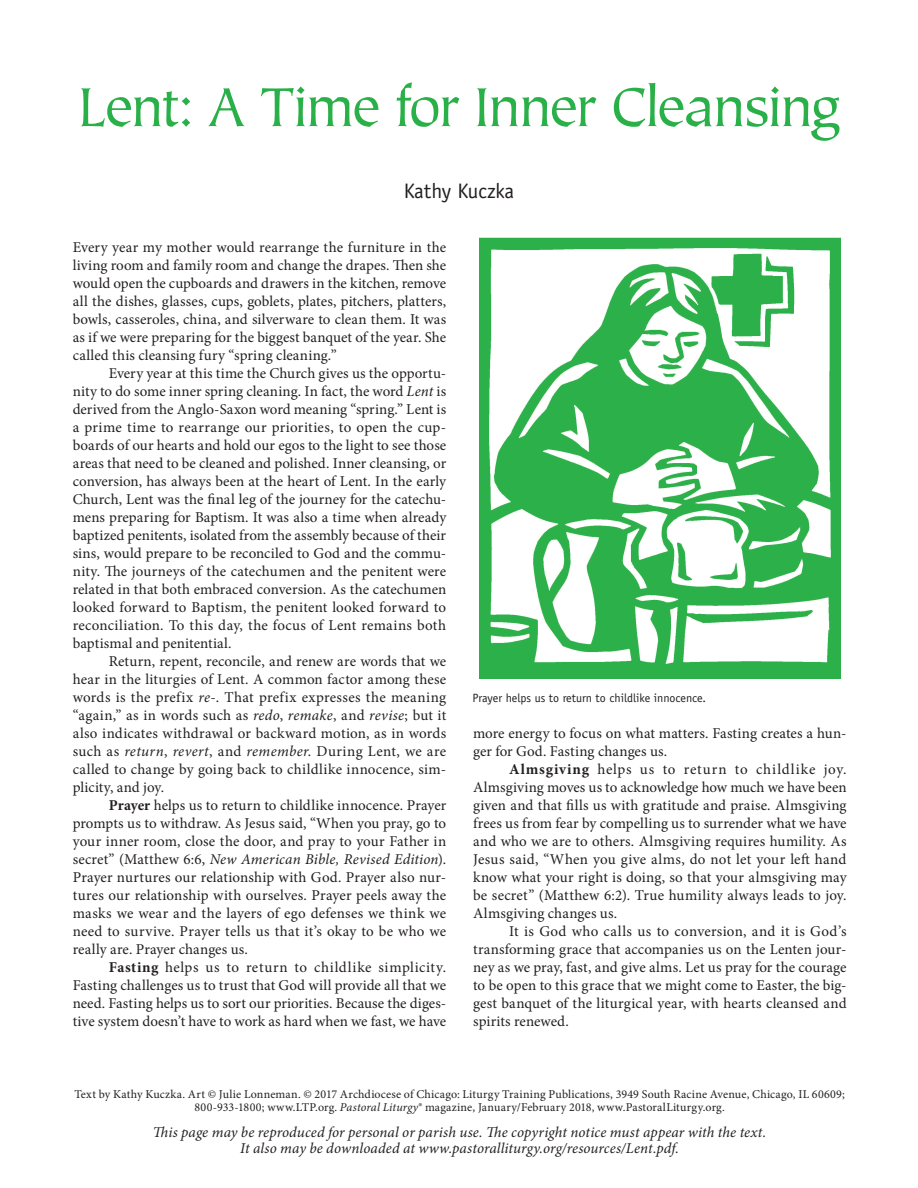
<style>
.page{position:relative;width:918px;height:1188px;background:#fff}
.page>*{position:absolute;margin:0;border:0;box-sizing:border-box;transform-origin:0 0}
.sect1__reproducible{font:61.5px "Tiepolo Std";letter-spacing:-.055em;color:#2ab049}
.author__reproducibl{font:21px "Officina Sans Std";letter-spacing:-.02em;color:#231f20}
.para__indented{font:15px/18px "Minion Pro";letter-spacing:.01em;color:#231f20;text-align:justify}
.para{font:15px/18px "Minion Pro";letter-spacing:.01em;color:#231f20;text-align:justify}
.reproducible_informa{font:italic 15px/16.5px "Minion Pro";letter-spacing:.005em;color:#231f20;text-align:center}
.copyright__reproduc{font:12px/13.5px "Minion Pro";letter-spacing:.015em;color:#231f20;text-align:center}
.caption{font:12px "Officina Sans Std";color:#231f20}
.s1{font-style:italic}
.s2{font-weight:700}
</style>
<div class="page">
<img style="left:479px;top:239px;width:361px;height:440px">
<div style="left:473px;top:236px;width:375px;height:451px;border:2px solid #fff"></div>
<p class="sect1__reproducible" style="left:77px;top:74px;width:765px">Lent: A Time for Inner Cleansing</p>
<p class="author__reproducibl" style="left:404px;top:179px;width:112px">Kathy Kuczka</p>
<p class="para" style="left:73px;top:238px;width:375px">Every year my mother would rearrange the furniture in the living room and family room and change the drapes. Then she would open the cupboards and drawers in the kitchen, remove all the dishes, glasses, cups, goblets, plates, pitchers, platters, bowls, casseroles, china, and silverware to clean them. It was as if we were preparing for the biggest banquet of the year. She called this cleansing fury “spring cleaning.”</p>
<p class="para__indented" style="left:73px;top:364px;width:375px;text-indent:36px">Every year at this time the Church gives us the opportu&shy;nity to do some inner spring cleaning. In fact, the word <span class="s1">Lent</span> is derived from the Anglo-Saxon word meaning “spring.” Lent is a prime time to rearrange our priorities, to open the cup&shy;boards of our hearts and hold our egos to the light to see those areas that need to be cleaned and polished. Inner cleansing, or conversion, has always been at the heart of Lent. In the early Church, Lent was the final leg of the journey for the catechu&shy;mens preparing for Baptism. It was also a time when already baptized penitents, isolated from the assembly because of their sins, would prepare to be reconciled to God and the commu&shy;nity. The journeys of the catechumen and the penitent were related in that both embraced conversion. As the catechumen looked forward to Baptism, the penitent looked forward to reconciliation. To this day, the focus of Lent remains both baptismal and penitential.</p>
<p class="para__indented" style="left:73px;top:652px;width:375px;text-indent:36px">Return, repent, reconcile, and renew are words that we hear in the liturgies of Lent. A common factor among these words is the prefix <span class="s1">re</span>-. That prefix expresses the meaning “again,” as in words such as <span class="s1">redo</span>, <span class="s1">remake</span>, and <span class="s1">revise</span>; but it also indicates withdrawal or backward motion, as in words such as <span class="s1">return</span>, <span class="s1">revert</span>, and <span class="s1">remember</span>. During Lent, we are called to change by going back to childlike innocence, sim&shy;plicity, and joy.</p>
<p class="para__indented" style="left:73px;top:796px;width:375px;text-indent:36px"><span class="s2">Prayer</span> helps us to return to childlike innocence. Prayer prompts us to withdraw. As Jesus said, “When you pray, go to your inner room, close the door, and pray to your Father in secret” (Matthew 6:6, <span class="s1">New American Bible, Revised Edition</span>).<br>Prayer nurtures our relationship with God. Prayer also nur&shy;tures our relationship with ourselves. Prayer peels away the masks we wear and the layers of ego defenses we think we need to survive. Prayer tells us that it’s okay to be who we really are. Prayer changes us.</p>
<p class="para__indented" style="left:73px;top:958px;width:375px;text-indent:36px"><span class="s2">Fasting</span> helps us to return to childlike simplicity.<br>Fasting challenges us to trust that God will provide all that we need. Fasting helps us to sort our priorities. Because the diges&shy;tive system doesn’t have to work as hard when we fast, we have</p>
<p class="caption" style="left:472px;top:691px;width:235px">Prayer helps us to return to childlike innocence.</p>
<p class="para__indented" style="left:473px;top:724px;width:375px">more energy to focus on what matters. Fasting creates a hun&shy;ger for God. Fasting changes us.</p>
<p class="para__indented" style="left:473px;top:760px;width:375px;text-indent:36px"><span class="s2">Almsgiving</span> helps us to return to childlike joy.<br>Almsgiving moves us to acknowledge how much we have been given and that fills us with gratitude and praise. Almsgiving frees us from fear by compelling us to surrender what we have and who we are to others. Almsgiving requires humility. As Jesus said, “When you give alms, do not let your left hand know what your right is doing, so that your almsgiving may be secret” (Matthew 6:2). True humility always leads to joy.<br>Almsgiving changes us.</p>
<p class="para__indented" style="left:473px;top:922px;width:375px;text-indent:36px">It is God who calls us to conversion, and it is God’s transforming grace that accompanies us on the Lenten jour&shy;ney as we pray, fast, and give alms. Let us pray for the courage to be open to this grace that we might come to Easter, the big&shy;gest banquet of the liturgical year, with hearts cleansed and spirits renewed.</p>
<p class="copyright__reproduc" style="left:74px;top:1087px;width:772px">Text by Kathy Kuczka. Art © Julie Lonneman. © 2017 Archdiocese of Chicago: Liturgy Training Publications, 3949 South Racine Avenue, Chicago, IL 60609;<br>800-933-1800; www.LTP.org. <span class="s1">Pastoral Liturgy</span>® magazine, January/February 2018, www.PastoralLiturgy.org.</p>
<p class="reproducible_informa" style="left:153px;top:1124px;width:615px">This page may be reproduced for personal or parish use. The copyright notice must appear with the text.<br>It also may be downloaded at www.pastoralliturgy.org/resources/Lent.pdf.</p>
</div>
